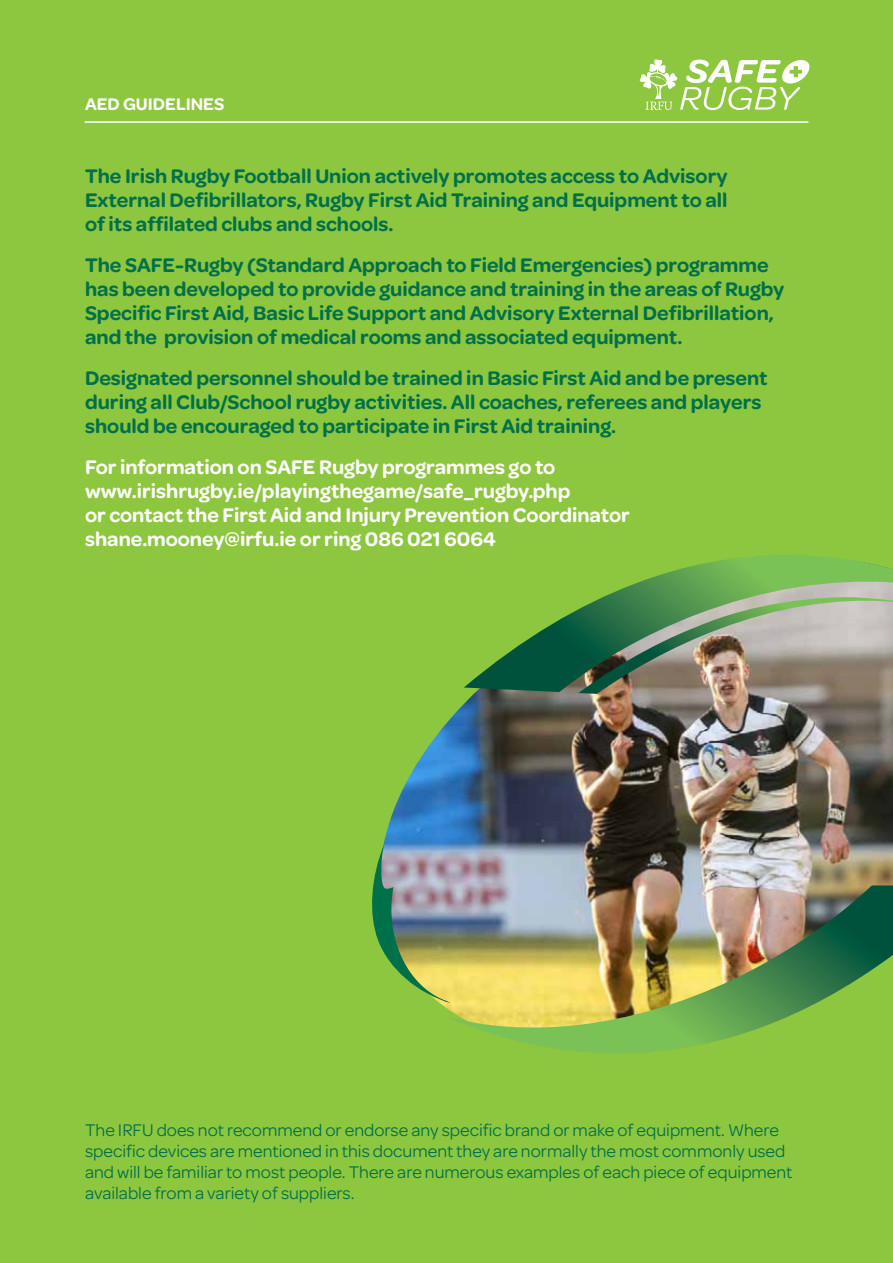
<style>
.page{position:relative;width:893px;height:1263px;background:#8dc63f}
.page>*{position:absolute;margin:0;border:0;box-sizing:border-box;transform-origin:0 0}
.t1{font:600 21px/24px "Omnes";color:#00704a}
.t2{font:600 21px/24px "Omnes";color:#fff}
.t3{font:18px/21px "Omnes";color:#00704a}
.t4{font:600 18px "Omnes";color:#fff}
</style>
<div class="page">
<svg style="left:639px;top:59px;width:170px;height:51px"></svg>
<hr style="left:85px;top:121px;width:723px;height:2px;background:#fff">
<img style="left:384px;top:692px;width:509px;height:314px">
<svg style="left:372px;top:843px;width:79px;height:160px"></svg>
<img style="left:443px;top:885px;width:450px;height:169px">
<svg style="left:464px;top:555px;width:429px;height:137px"></svg>
<svg style="left:578px;top:592px;width:315px;height:102px;background:#86937c"></svg>
<p class="t4" style="left:85px;top:94px;width:141px">AED Guidelines</p>
<p class="t1" style="left:85px;top:164px;width:644px;text-align:justify">The Irish Rugby Football Union actively promotes access to Advisory External Defibrillators, Rugby First Aid Training and Equipment to all of its affilated clubs and schools.</p>
<p class="t1" style="left:85px;top:253px;width:701px">The SAFE-Rugby (Standard Approach to Field Emergencies) programme has been developed to provide guidance and training in the areas of Rugby Specific First Aid, Basic Life Support and Advisory External Defibrillation, and the provision of medical rooms and associated equipment.</p>
<p class="t1" style="left:85px;top:366px;width:684px">Designated personnel should be trained in Basic First Aid and be present during all Club/School rugby activities. All coaches, referees and players should be encouraged to participate in First Aid training.</p>
<p class="t2" style="left:85px;top:455px;width:546px">For information on SAFE Rugby programmes go to www.irishrugby.ie/playingthegame/safe_rugby.php<br>or contact the First Aid and Injury Prevention Coordinator shane.mooney@irfu.ie or ring 086 021 6064</p>
<p class="t3" style="left:85px;top:1120px;width:709px">The IRFU does not recommend or endorse any specific brand or make of equipment. Where specific devices are mentioned in this document they are normally the most commonly used and will be familiar to most people. There are numerous examples of each piece of equipment available from a variety of suppliers.</p>
</div>
